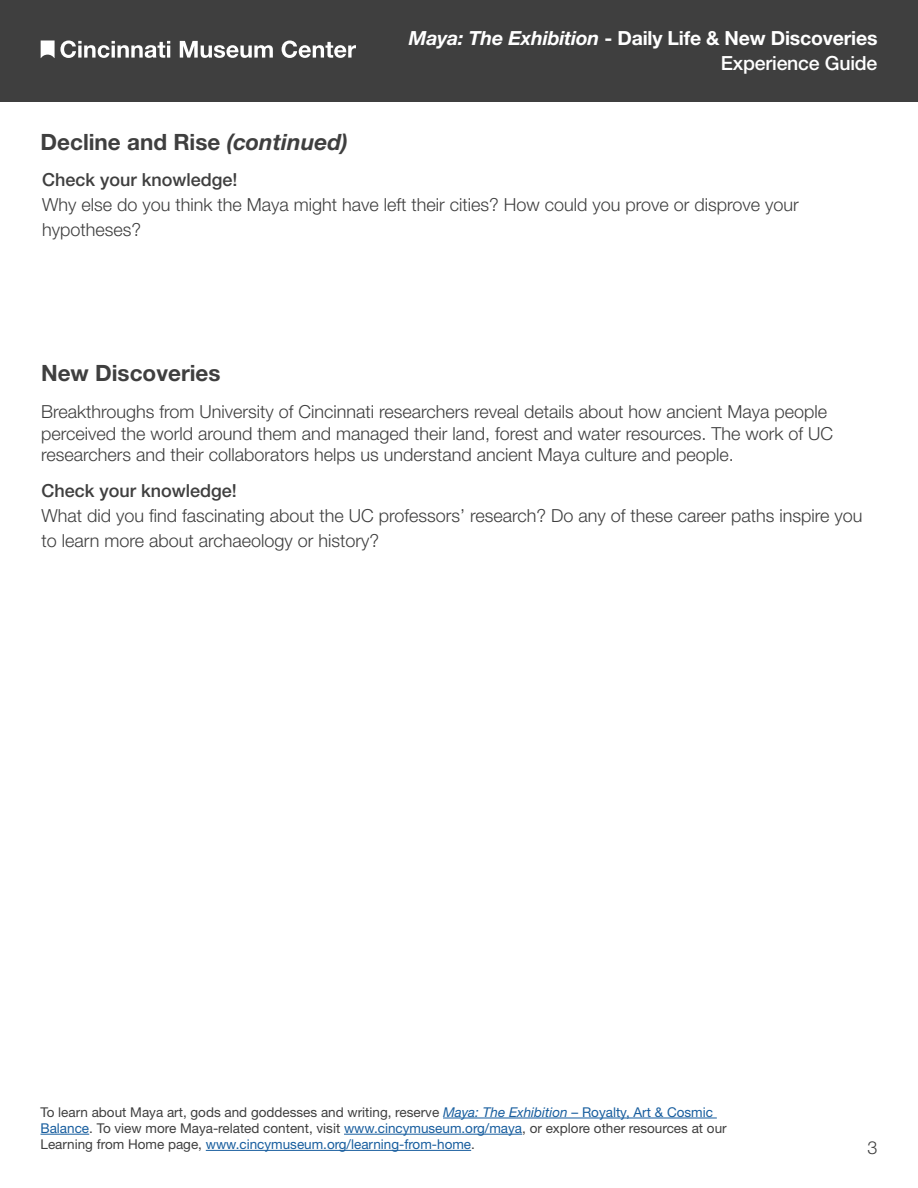
<style>
.page{position:relative;width:918px;height:1188px;background:#fff}
.page>*{position:absolute;margin:0;border:0;box-sizing:border-box;transform-origin:0 0}
.t1{font:700 22.5px "Helvetica Neue LT Std";color:#3f3f3f}
.t2{font:700 19.5px "Helvetica Neue LT Std";letter-spacing:-.01em;color:#fff}
.t3{font:500 19.5px "Helvetica Neue LT Std";letter-spacing:-.01em;color:#fff}
.t4{font:300 18px/25.2px "Helvetica Neue LT Std";color:#3f3f3f}
.t5{font:13.5px/16.2px "Helvetica Neue LT Std";color:#3f3f3f}
.s1{font-style:italic}
.s2{font-weight:500}
.s3{font-style:italic;color:#175d9e}
.s4{color:#175d9e}
</style>
<div class="page">
<div style="left:0;top:0;width:918px;height:102px;background:#3f3f3f"></div>
<svg style="left:41px;top:40px;width:129px;height:18px"></svg>
<svg style="left:180px;top:41px;width:93px;height:17px"></svg>
<svg style="left:282px;top:40px;width:74px;height:18px"></svg>
<hr style="left:443px;top:1118px;width:274px;height:1px;background:#175d9e">
<hr style="left:40px;top:1134px;width:49px;height:1px;background:#175d9e">
<hr style="left:344px;top:1134px;width:178px;height:1px;background:#175d9e">
<hr style="left:206px;top:1150px;width:265px;height:1px;background:#175d9e">
<p class="t2" style="left:409px;top:26px;width:470px"><span class="s1">Maya: The Exhibition</span> - Daily Life &amp; New Discoveries</p>
<p class="t3" style="left:721px;top:51px;width:158px">Experience Guide</p>
<p class="t1" style="left:40px;top:128px;width:309px">Decline and Rise <span class="s1">(continued)</span></p>
<p class="t4" style="left:42px;top:167px;width:758px"><span class="s2">Check your knowledge!<br></span>Why else do you think the Maya might have left their cities? How could you prove or disprove your hypotheses?</p>
<p class="t1" style="left:41px;top:359px;width:181px">New Discoveries</p>
<p class="t4" style="left:41px;top:400px;width:794px;line-height:21.6px">Breakthroughs from University of Cincinnati researchers reveal details about how ancient Maya people perceived the world around them and managed their land, forest and water resources. The work of UC researchers and their collaborators helps us understand ancient Maya culture and people.</p>
<p class="t4" style="left:41px;top:477px;width:823px"><span class="s2">Check your knowledge!<br></span>What did you find fascinating about the UC professors’ research? Do any of these career paths inspire you to learn more about archaeology or history?</p>
<p class="t5" style="left:40px;top:1103px;width:688px">To learn about Maya art, gods and goddesses and writing, reserve <span class="s3">Maya: The Exhibition</span> <span class="s4">– Royalty, Art &amp; Cosmic<br>Balance</span>. To view more Maya-related content, visit <span class="s4">www.cincymuseum.org/maya</span>, or explore other resources at our<br>Learning from Home page, <span class="s4">www.cincymuseum.org/learning-from-home</span>.</p>
<p class="t4" style="left:867px;top:1135px;width:12px">3</p>
</div>
